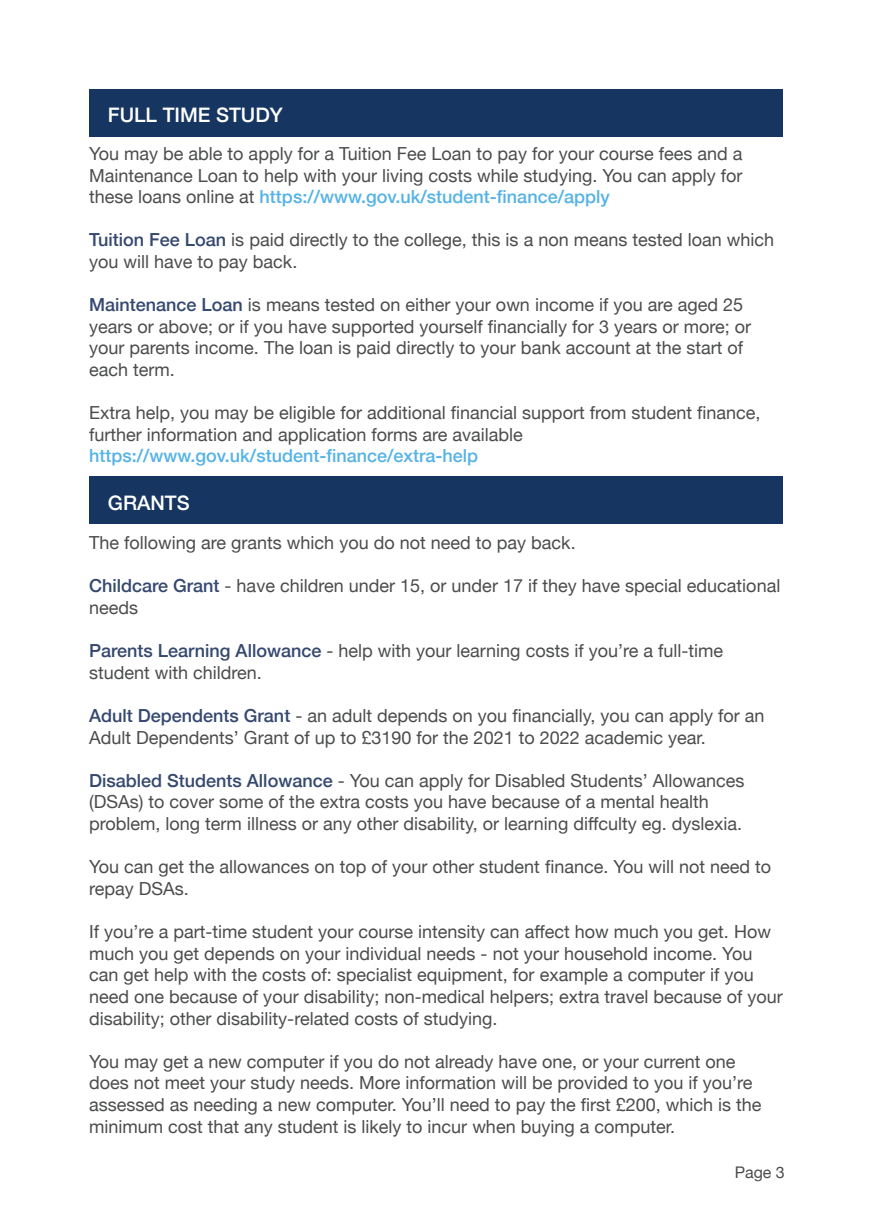
<style>
.page{position:relative;width:874px;height:1225px;background:#fff}
.page>*{position:absolute;margin:0;border:0;box-sizing:border-box;transform-origin:0 0}
.t1{font:500 20px "Helvetica Neue";color:#fff}
.t2{font:18px/21.6px "Helvetica Neue";color:#4b4c4d}
.t3{font:500 18px "Helvetica Neue";color:#56b3e5}
.t4{font:16px "Helvetica Neue";color:#4b4c4d}
.s1{font-weight:500;color:#56b3e5}
.s2{font-weight:500;color:#35486f}
</style>
<div class="page">
<div style="left:89px;top:89px;width:693px;height:47px;background:#163561"></div>
<div style="left:89px;top:476px;width:693px;height:47px;background:#163561"></div>
<p class="t1" style="left:108px;top:99px;width:176px">FULL TIME STUDY</p>
<p class="t2" style="left:89px;top:144px;width:654px;text-align:justify">You may be able to apply for a Tuition Fee Loan to pay for your course fees and a Maintenance Loan to help with your living costs while studying. You can apply for these loans online at <span class="s1">https://www.gov.uk/student-finance/apply</span></p>
<p class="t2" style="left:89px;top:230px;width:686px"><span class="s2">Tuition Fee Loan</span> is paid directly to the college, this is a non means tested loan which you will have to pay back.</p>
<p class="t2" style="left:89px;top:295px;width:663px"><span class="s2">Maintenance Loan</span> is means tested on either your own income if you are aged 25 years or above; or if you have supported yourself financially for 3 years or more; or your parents income. The loan is paid directly to your bank account at the start of each term.</p>
<p class="t2" style="left:89px;top:403px;width:672px">Extra help, you may be eligible for additional financial support from student finance, further information and application forms are available</p>
<p class="t3" style="left:89px;top:441px;width:390px">https://www.gov.uk/student-finance/extra-help</p>
<p class="t1" style="left:108px;top:486px;width:83px">GRANTS</p>
<p class="t2" style="left:89px;top:533px;width:488px">The following are grants which you do not need to pay back.</p>
<p class="t2" style="left:89px;top:576px;width:692px"><span class="s2">Childcare Grant</span> - have children under 15, or under 17 if they have special educational needs</p>
<p class="t2" style="left:89px;top:641px;width:635px"><span class="s2">Parents Learning Allowance</span> - help with your learning costs if you’re a full-time</p>
<p class="t2" style="left:89px;top:662px;width:174px">student with children.</p>
<p class="t2" style="left:89px;top:706px;width:676px"><span class="s2">Adult Dependents Grant</span> - an adult depends on you financially, you can apply for an<br>Adult Dependents’ Grant of up to £3190 for the 2021 to 2022 academic year.</p>
<p class="t2" style="left:89px;top:770px;width:656px"><span class="s2">Disabled Students Allowance</span> - You can apply for Disabled Students’ Allowances (DSAs) to cover some of the extra costs you have because of a mental health</p>
<p class="t2" style="left:89px;top:814px;width:654px">problem, long term illness or any other disability, or learning diffculty eg. dyslexia.</p>
<p class="t2" style="left:89px;top:857px;width:683px">You can get the allowances on top of your other student finance. You will not need to repay DSAs.</p>
<p class="t2" style="left:89px;top:922px;width:695px">If you’re a part-time student your course intensity can affect how much you get. How much you get depends on your individual needs - not your household income. You can get help with the costs of: specialist equipment, for example a computer if you need one because of your disability; non-medical helpers; extra travel because of your disability; other disability-related costs of studying.</p>
<p class="t2" style="left:89px;top:1051px;width:673px">You may get a new computer if you do not already have one, or your current one does not meet your study needs. More information will be provided to you if you’re assessed as needing a new computer. You’ll need to pay the first £200, which is the minimum cost that any student is likely to incur when buying a computer.</p>
<p class="t4" style="left:734px;top:1160px;width:52px">Page 3</p>
</div>
